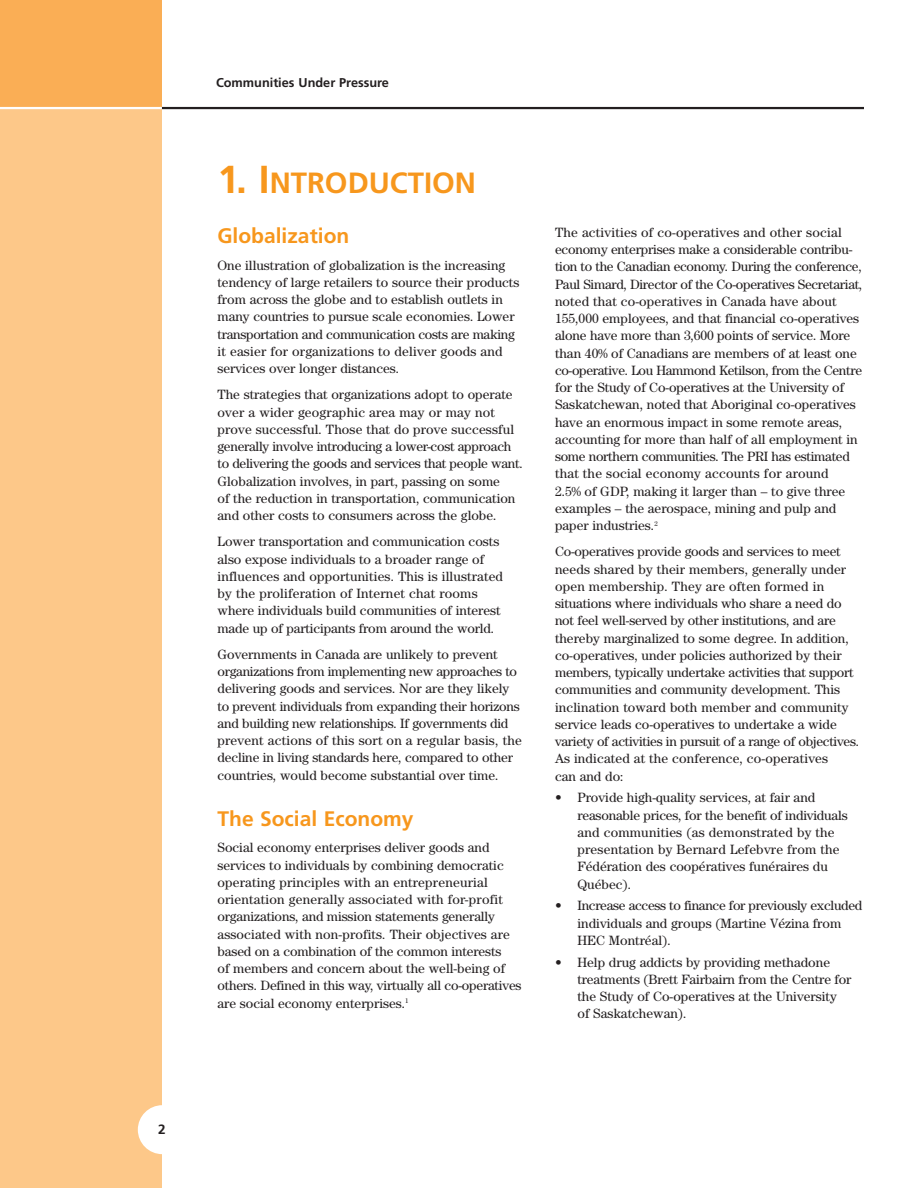
<style>
.page{position:relative;width:918px;height:1188px;background:#fff}
.page>*{position:absolute;margin:0;border:0;box-sizing:border-box;transform-origin:0 0}
.t1{font:700 29.25px "Frutiger";color:#f7971d}
.t2{font:700 21px "Frutiger";color:#f7971d}
.t3{font:13.5px/17.2px "Century";color:#231f20}
.t4{font:700 13.5px "Frutiger";color:#231f20}
.t5{font:700 12.75px "Frutiger";color:#231f20}
.s1{font-size:39px}
</style>
<div class="page">
<div style="left:0;top:0;width:162px;height:108px;background:#faae55"></div>
<div style="left:0;top:108px;width:162px;height:1080px;background:#fdc889"></div>
<div style="left:138px;top:1105px;width:49px;height:49px;background:#fff;border-radius:50%"></div>
<hr style="left:162px;top:107px;width:702px;height:2px;background:#231f20">
<hr style="left:0;top:107px;width:162px;height:2px;background:#fff">
<p class="t4" style="left:158px;top:1123px;width:9px">2</p>
<p class="t5" style="left:216px;top:78px;width:175px">Communities Under Pressure</p>
<h1 class="t1" style="left:218px;top:171px;width:260px"><span class="s1">1. I</span>NTRODUCTION</h1>
<h2 class="t2" style="left:218px;top:228px;width:133px">Globalization</h2>
<p class="t3" style="left:218px;top:258px;width:303px">One illustration of globalization is the increasing tendency of large retailers to source their products from across the globe and to establish outlets in many countries to pursue scale economies. Lower transportation and communication costs are making it easier for organizations to deliver goods and services over longer distances.</p>
<p class="t3" style="left:218px;top:387px;width:307px">The strategies that organizations adopt to operate over a wider geographic area may or may not prove successful. Those that do prove successful generally involve introducing a lower-cost approach to delivering the goods and services that people want.<br>Globalization involves, in part, passing on some<br>of the reduction in transportation, communication and other costs to consumers across the globe.</p>
<p class="t3" style="left:218px;top:534px;width:287px">Lower transportation and communication costs also expose individuals to a broader range of influences and opportunities. This is illustrated by the proliferation of Internet chat rooms where individuals build communities of interest made up of participants from around the world.</p>
<p class="t3" style="left:218px;top:647px;width:306px">Governments in Canada are unlikely to prevent organizations from implementing new approaches to delivering goods and services. Nor are they likely to prevent individuals from expanding their horizons and building new relationships. If governments did prevent actions of this sort on a regular basis, the decline in living standards here, compared to other countries, would become substantial over time.</p>
<h2 class="t2" style="left:218px;top:810px;width:198px">The Social Economy</h2>
<p class="t3" style="left:218px;top:840px;width:306px">Social economy enterprises deliver goods and services to individuals by combining democratic operating principles with an entrepreneurial orientation generally associated with for-profit organizations, and mission statements generally associated with non-profits. Their objectives are based on a combination of the common interests<br>of members and concern about the well-being of others. Defined in this way, virtually all co-operatives are social economy enterprises.<sup>1</sup></p>
<p class="t3" style="left:555px;top:225px;width:309px">The activities of co-operatives and other social economy enterprises make a considerable contribu&shy;tion to the Canadian economy. During the conference, Paul Simard, Director of the Co-operatives Secretariat, noted that co-operatives in Canada have about 155,000 employees, and that financial co-operatives alone have more than 3,600 points of service. More than 40% of Canadians are members of at least one co-operative. Lou Hammond Ketilson, from the Centre for the Study of Co-operatives at the University of Saskatchewan, noted that Aboriginal co-operatives have an enormous impact in some remote areas, accounting for more than half of all employment in some northern communities. The PRI has estimated that the social economy accounts for around<br>2.5% of GDP, making it larger than – to give three examples – the aerospace, mining and pulp and paper industries.<sup>2</sup></p>
<p class="t3" style="left:555px;top:544px;width:306px">Co-operatives provide goods and services to meet needs shared by their members, generally under open membership. They are often formed in situations where individuals who share a need do not feel well-served by other institutions, and are thereby marginalized to some degree. In addition, co-operatives, under policies authorized by their members, typically undertake activities that support communities and community development. This inclination toward both member and community service leads co-operatives to undertake a wide variety of activities in pursuit of a range of objectives.<br>As indicated at the conference, co-operatives<br>can and do:</p>
<p class="t3" style="left:578px;top:790px;width:272px;text-indent:-23px">• Provide high-quality services, at fair and reasonable prices, for the benefit of individuals and communities (as demonstrated by the presentation by Bernard Lefebvre from the Fédération des coopératives funéraires du Québec).</p>
<p class="t3" style="left:578px;top:898px;width:286px;text-indent:-23px">• Increase access to finance for previously excluded individuals and groups (Martine Vézina from<br>HEC Montréal).</p>
<p class="t3" style="left:578px;top:955px;width:276px;text-indent:-23px">• Help drug addicts by providing methadone treatments (Brett Fairbairn from the Centre for the Study of Co-operatives at the University of Saskatchewan).</p>
</div>
